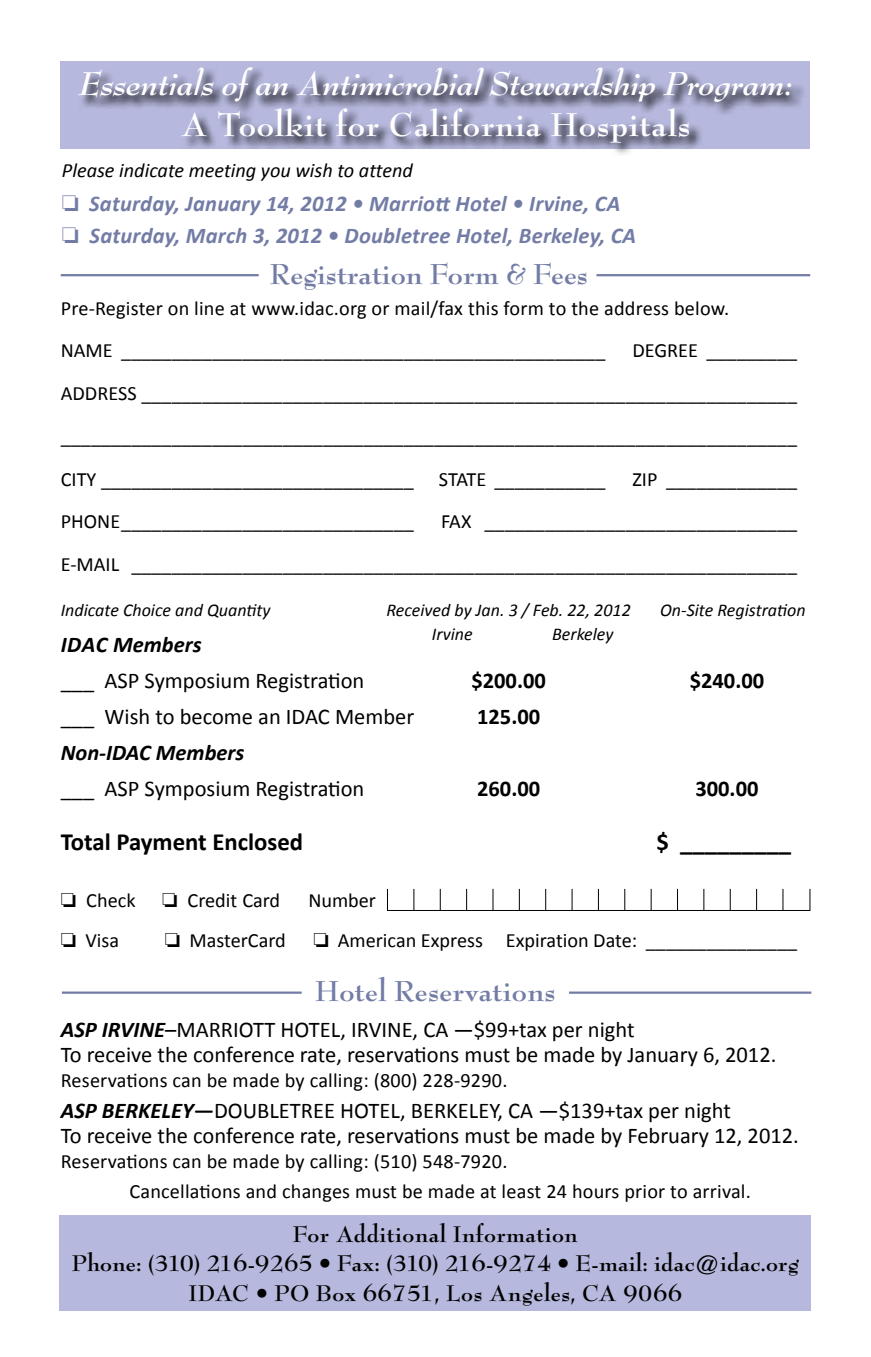
<style>
.page{position:relative;width:871px;height:1357px;background:#fff}
.page>*{position:absolute;margin:0;border:0;box-sizing:border-box;transform-origin:0 0}
.t1{font:italic 700 36px "Bernhard Modern";color:#fff}
.t2{font:700 36px "Bernhard Modern";letter-spacing:.02em;color:#fff}
.t3{font:700 31.5px "Bernhard Modern";color:#737ca5}
.t4{font:700 24.75px/29.7px "Bernhard Modern";letter-spacing:.01em;color:#000;text-align:center}
.t5{font:700 24.75px "Calibri";color:#000}
.t6{font:22.5px/24.8px "Calibri";color:#000}
.t7{font:italic 700 22.5px/31.5px "Calibri";letter-spacing:.01em;color:#737ca5}
.t8{font:700 22.5px "Calibri";color:#000}
.t9{font:italic 700 22.5px "Calibri";color:#000}
.t10{font:20.25px/42.8px "Calibri";letter-spacing:.005em;color:#000}
.t11{font:italic 20.25px "Calibri";color:#000}
.t12{font:italic 18px "Calibri";color:#000}
.s1{font-weight:700;font-style:italic}
.s2{font-weight:700}
</style>
<div class="page">
<div style="left:59px;top:1215px;width:751px;height:95px;background:#b6b8dd"></div>
<div style="left:61px;top:61px;width:749px;height:87px;background:#b6b8dd"></div>
<svg style="left:78px;top:69px;width:728px;height:86px"></svg>
<hr style="left:61px;top:274px;width:198px;height:2px;background:#737ca5">
<hr style="left:62px;top:991px;width:240px;height:3px;background:#737ca5">
<hr style="left:596px;top:274px;width:214px;height:2px;background:#737ca5">
<hr style="left:569px;top:991px;width:242px;height:3px;background:#737ca5">
<hr style="left:388px;top:910px;width:422px;height:1px;background:#000">
<svg style="left:387px;top:889px;width:1px;height:22px"></svg>
<svg style="left:413px;top:889px;width:1px;height:21px"></svg>
<svg style="left:440px;top:889px;width:1px;height:21px"></svg>
<svg style="left:466px;top:889px;width:1px;height:21px"></svg>
<svg style="left:492px;top:889px;width:1px;height:21px"></svg>
<svg style="left:519px;top:889px;width:1px;height:21px"></svg>
<svg style="left:545px;top:889px;width:1px;height:21px"></svg>
<svg style="left:572px;top:889px;width:1px;height:21px"></svg>
<svg style="left:598px;top:889px;width:1px;height:21px"></svg>
<svg style="left:624px;top:889px;width:1px;height:21px"></svg>
<svg style="left:651px;top:889px;width:1px;height:21px"></svg>
<svg style="left:677px;top:889px;width:1px;height:21px"></svg>
<svg style="left:703px;top:889px;width:1px;height:21px"></svg>
<svg style="left:730px;top:889px;width:1px;height:21px"></svg>
<svg style="left:756px;top:889px;width:1px;height:21px"></svg>
<svg style="left:782px;top:889px;width:1px;height:21px"></svg>
<svg style="left:809px;top:889px;width:1px;height:21px"></svg>
<h1 class="t1" style="left:78px;top:64px;width:715px">Essentials of an Antimicrobial Stewardship Program:</h1>
<h1 class="t2" style="left:181px;top:105px;width:511px">A Toolkit for California Hospitals</h1>
<p class="t11" style="left:62px;top:158px;width:353px">Please indicate meeting you wish to attend</p>
<p class="t7" style="left:62px;top:187px;width:576px">❏ Saturday, January 14, 2012 • Marriott Hotel • Irvine, CA ❏ Saturday, March 3, 2012 • Doubletree Hotel, Berkeley, CA</p>
<h2 class="t3" style="left:270px;top:257px;width:319px">Registration Form &amp; Fees</h2>
<p class="t10" style="left:61px;top:286px;width:670px">Pre-Register on line at www.idac.org or mail/fax this form to the address below.<br>NAME ________________________________________________</p>
<p class="t10" style="left:61px;top:328px;width:738px;text-align:justify;text-indent:571px">DEGREE _________ ADDRESS _________________________________________________________________ _________________________________________________________________________ CITY _______________________________ STATE ___________</p>
<p class="t10" style="left:632px;top:457px;width:166px">ZIP _____________</p>
<p class="t10" style="left:61px;top:499px;width:354px">PHONE_____________________________</p>
<p class="t10" style="left:61px;top:499px;width:738px;text-align:right">FAX _______________________________<br>E-MAIL __________________________________________________________________</p>
<p class="t12" style="left:61px;top:599px;width:211px">Indicate Choice and Quantity</p>
<p class="t12" style="left:386px;top:599px;width:246px">Received by Jan. 3 / Feb. 22, 2012</p>
<p class="t12" style="left:660px;top:599px;width:147px">On-Site Registration</p>
<p class="t9" style="left:61px;top:631px;width:142px">IDAC Members</p>
<p class="t6" style="left:61px;top:667px;width:305px">___ ASP Symposium Registration</p>
<p class="t8" style="left:471px;top:667px;width:76px">$200.00</p>
<p class="t8" style="left:690px;top:667px;width:76px">$240.00</p>
<p class="t6" style="left:61px;top:703px;width:355px">___ Wish to become an IDAC Member</p>
<p class="t8" style="left:477px;top:703px;width:65px">125.00</p>
<p class="t9" style="left:61px;top:739px;width:185px">Non-IDAC Members</p>
<p class="t6" style="left:61px;top:775px;width:305px">___ ASP Symposium Registration</p>
<p class="t8" style="left:477px;top:775px;width:65px">260.00</p>
<p class="t8" style="left:695px;top:775px;width:65px">300.00</p>
<p class="t5" style="left:61px;top:827px;width:244px">Total Payment Enclosed</p>
<p class="t5" style="left:656px;top:827px;width:136px">$ _________</p>
<p class="t10" style="left:61px;top:877px;width:76px">❏ Check</p>
<p class="t10" style="left:162px;top:877px;width:120px">❏ Credit Card</p>
<p class="t10" style="left:308px;top:877px;width:69px">Number</p>
<p class="t10" style="left:61px;top:918px;width:60px">❏ Visa</p>
<p class="t10" style="left:165px;top:918px;width:122px">❏ MasterCard</p>
<p class="t10" style="left:313px;top:918px;width:485px">❏ American Express Expiration Date: _______________</p>
<h2 class="t3" style="left:315px;top:975px;width:242px">Hotel Reservations</h2>
<p class="t6" style="left:61px;top:1016px;width:717px"><span class="s1">ASP IRVINE</span>–MARRIOTT HOTEL, IRVINE, CA —$99+tax per night<br>To receive the conference rate, reservations must be made by January 6, 2012.</p>
<p class="t10" style="left:61px;top:1057px;width:448px">Reservations can be made by calling: (800) 228-9290.</p>
<p class="t6" style="left:61px;top:1097px;width:739px"><span class="s1">ASP BERKELEY</span><span class="s2">—</span>DOUBLETREE HOTEL, BERKELEY, CA —$139+tax per night<br>To receive the conference rate, reservations must be made by February 12, 2012.</p>
<p class="t10" style="left:129px;top:1145px;width:623px;line-height:30.4px;text-indent:-69px">Reservations can be made by calling: (510) 548-7920.<br>Cancellations and changes must be made at least 24 hours prior to arrival.</p>
<p class="t12" style="left:432px;top:622px;width:42px">Irvine</p>
<p class="t12" style="left:552px;top:622px;width:63px">Berkeley</p>
<p class="t4" style="left:72px;top:1219px;width:728px">For Additional Information<br>Phone: (310) 216-9265 • Fax: (310) 216-9274 • E-mail: idac@idac.org<br>IDAC • PO Box 66751, Los Angeles, CA 9066</p>
</div>
